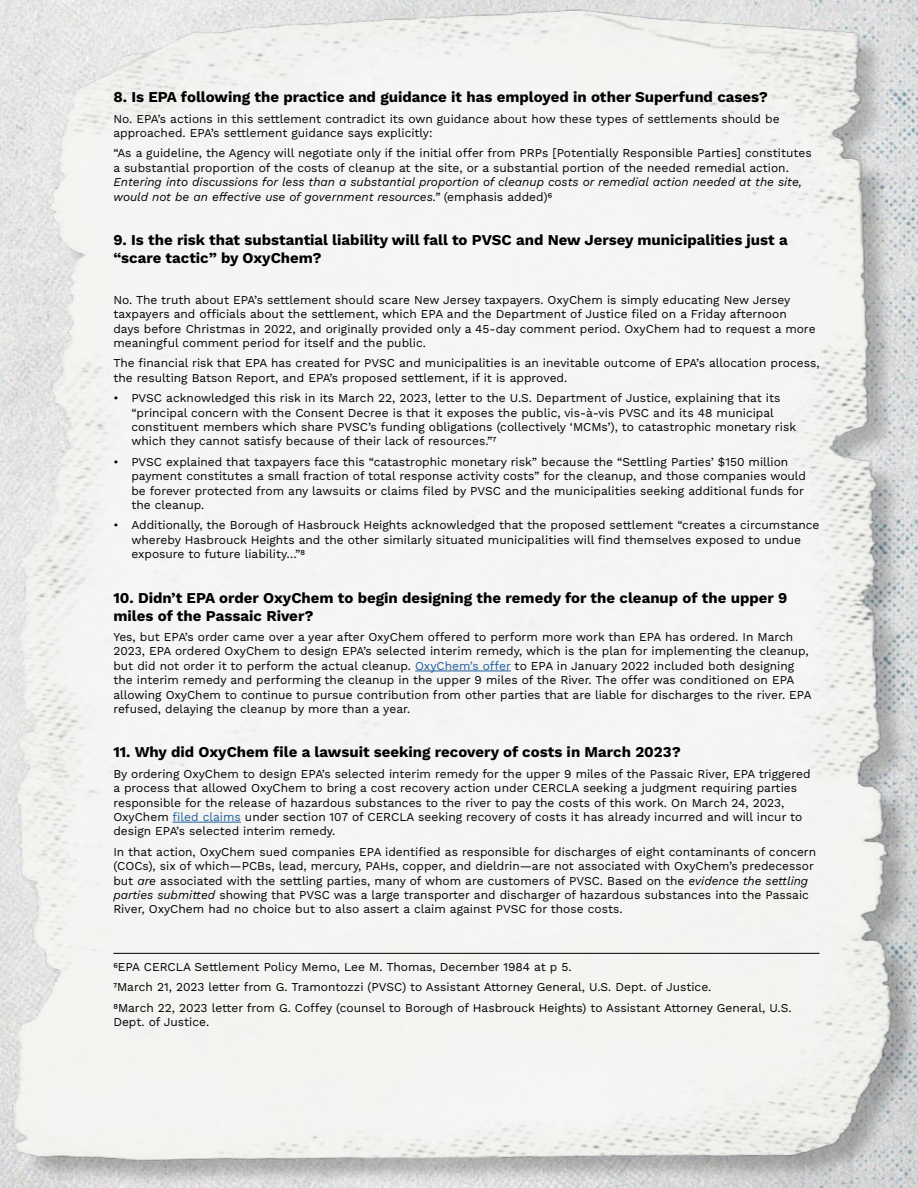
<style>
.page{position:relative;width:918px;height:1188px;background:#fff}
.page>*{position:absolute;margin:0;border:0;box-sizing:border-box;transform-origin:0 0}
.t1{font:700 15px/18px "Work Sans";color:#000}
.t2{font:12px/14.4px "Work Sans";color:#000}
.t3{font:italic 12px/14.4px "Work Sans";color:#000}
.s1{font-style:normal}
.s2{color:#215e9e}
.s3{font-style:italic}
</style>
<div class="page">
<img style="left:0;top:0;width:918px;height:1188px">
<div style="left:18px;top:12px;width:900px;height:1176px;background:#000;opacity:.25"></div>
<hr style="left:415px;top:671px;width:96px;height:1px;background:#215e9e">
<hr style="left:173px;top:822px;width:68px;height:1px;background:#215e9e">
<hr style="left:113px;top:953px;width:707px;height:1px;background:#000">
<p class="t1" style="left:113px;top:87px;width:656px">8. Is EPA following the practice and guidance it has employed in other Superfund cases?</p>
<p class="t2" style="left:113px;top:111px;width:668px">No. EPA’s actions in this settlement contradict its own guidance about how these types of settlements should be approached. EPA’s settlement guidance says explicitly:</p>
<p class="t2" style="left:113px;top:146px;width:700px">“As a guideline, the Agency will negotiate only if the initial offer from PRPs [Potentially Responsible Parties] constitutes a substantial proportion of the costs of cleanup at the site, or a substantial portion of the needed remedial action.</p>
<p class="t3" style="left:113px;top:174px;width:690px">Entering into discussions for less than a substantial proportion of cleanup costs or remedial action needed at the site, would not be an effective use of government resources.” <span class="s1">(emphasis added)6</span></p>
<p class="t1" style="left:113px;top:230px;width:676px">9. Is the risk that substantial liability will fall to PVSC and New Jersey municipalities just a “scare tactic” by OxyChem?</p>
<p class="t2" style="left:113px;top:292px;width:704px">No. The truth about EPA’s settlement should scare New Jersey taxpayers. OxyChem is simply educating New Jersey taxpayers and officials about the settlement, which EPA and the Department of Justice filed on a Friday afternoon days before Christmas in 2022, and originally provided only a 45-day comment period. OxyChem had to request a more meaningful comment period for itself and the public.</p>
<p class="t2" style="left:113px;top:356px;width:708px">The financial risk that EPA has created for PVSC and municipalities is an inevitable outcome of EPA’s allocation process, the resulting Batson Report, and EPA’s proposed settlement, if it is approved.</p>
<p class="t2" style="left:131px;top:390px;width:666px;text-indent:-18px">• PVSC acknowledged this risk in its March 22, 2023, letter to the U.S. Department of Justice, explaining that its “principal concern with the Consent Decree is that it exposes the public, vis-à-vis PVSC and its 48 municipal constituent members which share PVSC’s funding obligations (collectively ‘MCMs’), to catastrophic monetary risk which they cannot satisfy because of their lack of resources.”7</p>
<p class="t2" style="left:131px;top:454px;width:676px;text-indent:-18px">• PVSC explained that taxpayers face this “catastrophic monetary risk” because the “Settling Parties’ $150 million payment constitutes a small fraction of total response activity costs” for the cleanup, and those companies would be forever protected from any lawsuits or claims filed by PVSC and the municipalities seeking additional funds for the cleanup.</p>
<p class="t2" style="left:131px;top:518px;width:690px;text-indent:-18px">• Additionally, the Borough of Hasbrouck Heights acknowledged that the proposed settlement “creates a circumstance whereby Hasbrouck Heights and the other similarly situated municipalities will find themselves exposed to undue exposure to future liability…”8</p>
<p class="t1" style="left:113px;top:588px;width:675px">10. Didn’t EPA order OxyChem to begin designing the remedy for the cleanup of the upper 9 miles of the Passaic River?</p>
<p class="t2" style="left:113px;top:629px;width:700px">Yes, but EPA’s order came over a year after OxyChem offered to perform more work than EPA has ordered. In March 2023, EPA ordered OxyChem to design EPA’s selected interim remedy, which is the plan for implementing the cleanup, but did not order it to perform the actual cleanup. <span class="s2">OxyChem’s offer</span> to EPA in January 2022 included both designing the interim remedy and performing the cleanup in the upper 9 miles of the River. The offer was conditioned on EPA allowing OxyChem to continue to pursue contribution from other parties that are liable for discharges to the river. EPA refused, delaying the cleanup by more than a year.</p>
<p class="t1" style="left:113px;top:743px;width:569px">11. Why did OxyChem file a lawsuit seeking recovery of costs in March 2023?</p>
<p class="t2" style="left:113px;top:766px;width:699px">By ordering OxyChem to design EPA’s selected interim remedy for the upper 9 miles of the Passaic River, EPA triggered a process that allowed OxyChem to bring a cost recovery action under CERCLA seeking a judgment requiring parties responsible for the release of hazardous substances to the river to pay the costs of this work. On March 24, 2023, OxyChem <span class="s2">filed claims</span> under section 107 of CERCLA seeking recovery of costs it has already incurred and will incur to design EPA’s selected interim remedy.</p>
<p class="t2" style="left:113px;top:844px;width:704px">In that action, OxyChem sued companies EPA identified as responsible for discharges of eight contaminants of concern (COCs), six of which—PCBs, lead, mercury, PAHs, copper, and dieldrin—are not associated with OxyChem’s predecessor but <span class="s3">are</span> associated with the settling parties, many of whom are customers of PVSC. Based on the <span class="s3">evidence the settling parties submitted</span> showing that PVSC was a large transporter and discharger of hazardous substances into the Passaic River, OxyChem had no choice but to also assert a claim against PVSC for those costs.</p>
<p class="t2" style="left:113px;top:956px;width:680px;line-height:20.4px">6EPA CERCLA Settlement Policy Memo, Lee M. Thomas, December 1984 at p 5.<br>7March 21, 2023 letter from G. Tramontozzi (PVSC) to Assistant Attorney General, U.S. Dept. of Justice.<br>8March 22, 2023 letter from G. Coffey (counsel to Borough of Hasbrouck Heights) to Assistant Attorney General, U.S.</p>
<p class="t2" style="left:113px;top:1014px;width:97px">Dept. of Justice.</p>
</div>
